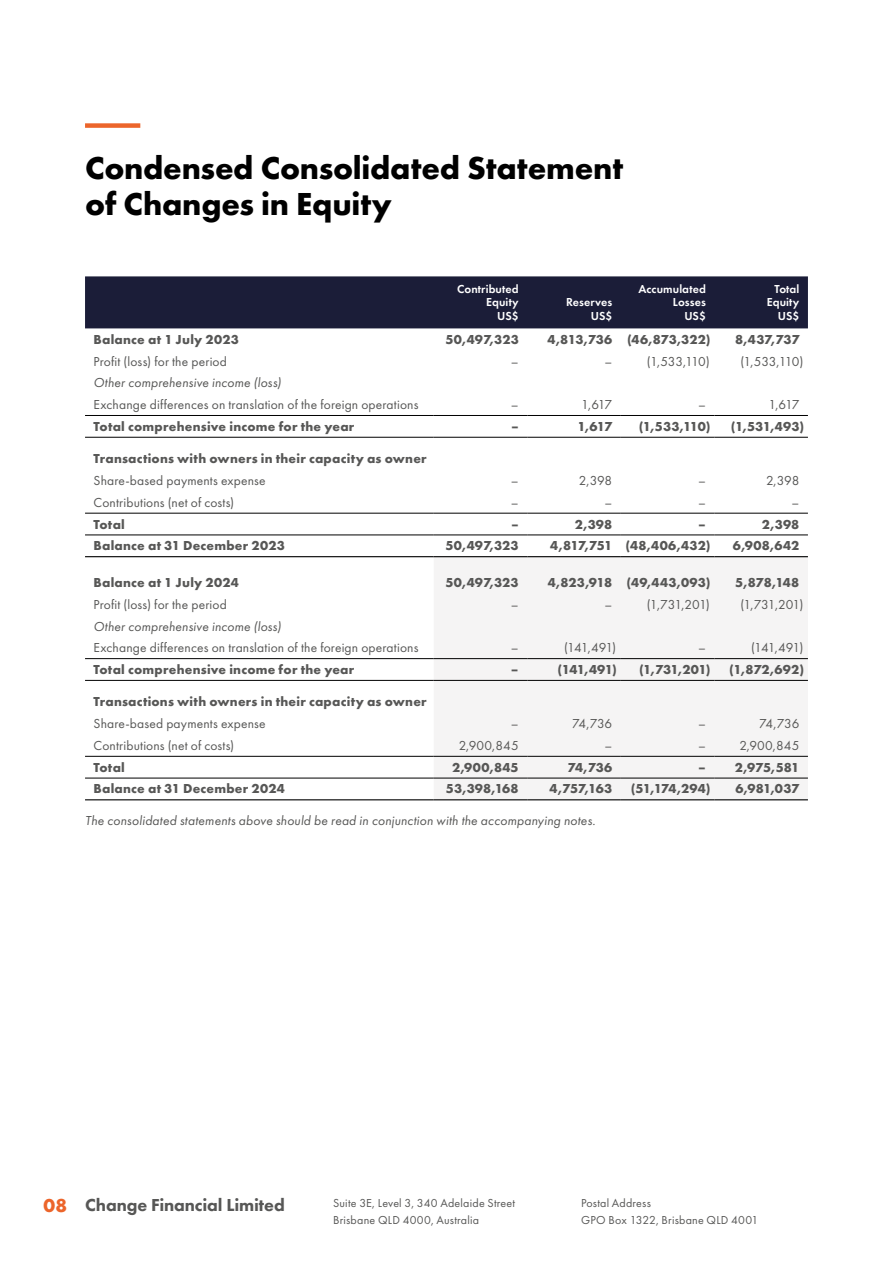
<style>
.page{position:relative;width:893px;height:1263px;background:#fff}
.page>*{position:absolute;margin:0;border:0;box-sizing:border-box;transform-origin:0 0}
.t1{font:700 33px/36px "Futura PT";letter-spacing:-.005em;color:#000}
.t2{font:800 18px "Futura PT";letter-spacing:-.005em;color:#575756}
.t3{font:700 13.5px "Futura PT";letter-spacing:.015em;color:#575756}
.t4{font:13.5px "Futura PT";letter-spacing:.01em;color:#575756}
.t5{font:italic 13.5px "Futura PT";letter-spacing:.01em;color:#575756}
.t6{font:12px/16.5px "Futura PT";letter-spacing:.015em;color:#575756}
.t7{font:600 12px/13.5px "Futura PT";letter-spacing:.01em;color:#fff;text-align:right}
.s1{font-weight:700;font-size:19.5px;color:#ec652b}
</style>
<div class="page">
<div style="left:85px;top:123px;width:55px;height:5px;background:#ec652b"></div>
<div style="left:85px;top:276px;width:723px;height:52px;background:#1b1d38"></div>
<div style="left:434px;top:557px;width:374px;height:242px;background:#f5f4f4"></div>
<hr style="left:85px;top:415px;width:349px;height:1px;background:#000">
<hr style="left:434px;top:415px;width:93px;height:1px;background:#000">
<hr style="left:527px;top:415px;width:94px;height:1px;background:#000">
<hr style="left:621px;top:415px;width:93px;height:1px;background:#000">
<hr style="left:714px;top:415px;width:94px;height:1px;background:#000">
<hr style="left:85px;top:513px;width:349px;height:1px;background:#000">
<hr style="left:434px;top:513px;width:93px;height:1px;background:#000">
<hr style="left:527px;top:513px;width:94px;height:1px;background:#000">
<hr style="left:621px;top:513px;width:93px;height:1px;background:#000">
<hr style="left:714px;top:513px;width:94px;height:1px;background:#000">
<hr style="left:85px;top:658px;width:349px;height:1px;background:#000">
<hr style="left:434px;top:658px;width:93px;height:1px;background:#000">
<hr style="left:527px;top:658px;width:94px;height:1px;background:#000">
<hr style="left:621px;top:658px;width:93px;height:1px;background:#000">
<hr style="left:714px;top:658px;width:94px;height:1px;background:#000">
<hr style="left:85px;top:756px;width:349px;height:1px;background:#000">
<hr style="left:434px;top:756px;width:93px;height:1px;background:#000">
<hr style="left:527px;top:756px;width:94px;height:1px;background:#000">
<hr style="left:621px;top:756px;width:93px;height:1px;background:#000">
<hr style="left:714px;top:756px;width:94px;height:1px;background:#000">
<hr style="left:85px;top:799px;width:349px;height:1px;background:#000">
<hr style="left:85px;top:556px;width:349px;height:1px;background:#000">
<hr style="left:434px;top:556px;width:93px;height:1px;background:#000">
<hr style="left:527px;top:556px;width:94px;height:1px;background:#000">
<hr style="left:621px;top:556px;width:93px;height:1px;background:#000">
<hr style="left:714px;top:556px;width:94px;height:1px;background:#000">
<hr style="left:434px;top:799px;width:93px;height:1px;background:#000">
<hr style="left:527px;top:799px;width:94px;height:1px;background:#000">
<hr style="left:621px;top:799px;width:93px;height:1px;background:#000">
<hr style="left:714px;top:799px;width:94px;height:1px;background:#000">
<hr style="left:85px;top:778px;width:349px;height:1px;background:#000">
<hr style="left:434px;top:778px;width:93px;height:1px;background:#000">
<hr style="left:527px;top:778px;width:94px;height:1px;background:#000">
<hr style="left:621px;top:778px;width:93px;height:1px;background:#000">
<hr style="left:714px;top:778px;width:94px;height:1px;background:#000">
<hr style="left:85px;top:680px;width:349px;height:1px;background:#000">
<hr style="left:434px;top:680px;width:93px;height:1px;background:#000">
<hr style="left:527px;top:680px;width:94px;height:1px;background:#000">
<hr style="left:621px;top:680px;width:93px;height:1px;background:#000">
<hr style="left:714px;top:680px;width:94px;height:1px;background:#000">
<hr style="left:85px;top:535px;width:349px;height:1px;background:#000">
<hr style="left:434px;top:535px;width:93px;height:1px;background:#000">
<hr style="left:527px;top:535px;width:94px;height:1px;background:#000">
<hr style="left:621px;top:535px;width:93px;height:1px;background:#000">
<hr style="left:714px;top:535px;width:94px;height:1px;background:#000">
<hr style="left:85px;top:437px;width:349px;height:1px;background:#000">
<hr style="left:434px;top:437px;width:93px;height:1px;background:#000">
<hr style="left:527px;top:437px;width:94px;height:1px;background:#000">
<hr style="left:621px;top:437px;width:93px;height:1px;background:#000">
<hr style="left:714px;top:437px;width:94px;height:1px;background:#000">
<h1 class="t1" style="left:85px;top:149px;width:540px">Condensed Consolidated Statement of Changes in Equity</h1>
<p class="t7" style="left:457px;top:282px;width:63px">Contributed<br>Equity<br>US$</p>
<p class="t7" style="left:566px;top:295px;width:48px">Reserves<br>US$</p>
<p class="t7" style="left:638px;top:282px;width:69px">Accumulated<br>Losses<br>US$</p>
<p class="t7" style="left:767px;top:282px;width:34px">Total<br>Equity<br>US$</p>
<p class="t3" style="left:94px;top:331px;width:147px">Balance at 1 July 2023</p>
<p class="t3" style="left:446px;top:331px;width:75px">50,497,323</p>
<p class="t3" style="left:548px;top:331px;width:165px">4,813,736 (46,873,322)</p>
<p class="t3" style="left:735px;top:331px;width:66px">8,437,737</p>
<p class="t4" style="left:94px;top:353px;width:135px">Profit (loss) for the period</p>
<p class="t4" style="left:511px;top:353px;width:9px">–</p>
<p class="t4" style="left:604px;top:353px;width:9px">–</p>
<p class="t4" style="left:647px;top:353px;width:64px">(1,533,110)</p>
<p class="t4" style="left:740px;top:353px;width:64px">(1,533,110)</p>
<p class="t5" style="left:94px;top:375px;width:189px">Other comprehensive income (loss)</p>
<p class="t4" style="left:94px;top:397px;width:326px">Exchange differences on translation of the foreign operations</p>
<p class="t4" style="left:511px;top:397px;width:9px">–</p>
<p class="t4" style="left:581px;top:397px;width:33px">1,617</p>
<p class="t4" style="left:698px;top:397px;width:9px">–</p>
<p class="t4" style="left:768px;top:397px;width:33px">1,617</p>
<p class="t3" style="left:94px;top:418px;width:262px">Total comprehensive income for the year</p>
<p class="t3" style="left:511px;top:418px;width:9px">–</p>
<p class="t3" style="left:577px;top:418px;width:36px">1,617</p>
<p class="t3" style="left:639px;top:418px;width:73px">(1,533,110)</p>
<p class="t3" style="left:731px;top:418px;width:75px">(1,531,493)</p>
<p class="t3" style="left:94px;top:450px;width:335px">Transactions with owners in their capacity as owner</p>
<p class="t4" style="left:94px;top:472px;width:174px">Share‑based payments expense</p>
<p class="t4" style="left:511px;top:472px;width:9px">–</p>
<p class="t4" style="left:579px;top:472px;width:35px">2,398</p>
<p class="t4" style="left:698px;top:472px;width:9px">–</p>
<p class="t4" style="left:766px;top:472px;width:35px">2,398</p>
<p class="t4" style="left:94px;top:494px;width:142px">Contributions (net of costs)</p>
<p class="t4" style="left:511px;top:494px;width:9px">–</p>
<p class="t4" style="left:604px;top:494px;width:9px">–</p>
<p class="t4" style="left:698px;top:494px;width:9px">–</p>
<p class="t4" style="left:792px;top:494px;width:9px">–</p>
<p class="t3" style="left:94px;top:515px;width:33px">Total</p>
<p class="t3" style="left:511px;top:515px;width:9px">–</p>
<p class="t3" style="left:575px;top:515px;width:39px">2,398</p>
<p class="t3" style="left:698px;top:515px;width:9px">–</p>
<p class="t3" style="left:762px;top:515px;width:39px">2,398</p>
<p class="t3" style="left:94px;top:537px;width:193px">Balance at 31 December 2023</p>
<p class="t3" style="left:446px;top:537px;width:75px">50,497,323</p>
<p class="t3" style="left:550px;top:537px;width:162px">4,817,751 (48,406,432)</p>
<p class="t3" style="left:733px;top:537px;width:68px">6,908,642</p>
<p class="t3" style="left:94px;top:574px;width:147px">Balance at 1 July 2024</p>
<p class="t3" style="left:446px;top:574px;width:75px">50,497,323</p>
<p class="t3" style="left:548px;top:574px;width:164px">4,823,918 (49,443,093)</p>
<p class="t3" style="left:735px;top:574px;width:66px">5,878,148</p>
<p class="t4" style="left:93px;top:596px;width:135px">Profit (loss) for the period</p>
<p class="t4" style="left:511px;top:596px;width:9px">–</p>
<p class="t4" style="left:604px;top:596px;width:9px">–</p>
<p class="t4" style="left:647px;top:596px;width:64px">(1,731,201)</p>
<p class="t4" style="left:740px;top:596px;width:64px">(1,731,201)</p>
<p class="t5" style="left:93px;top:618px;width:189px">Other comprehensive income (loss)</p>
<p class="t4" style="left:93px;top:640px;width:326px">Exchange differences on translation of the foreign operations</p>
<p class="t4" style="left:511px;top:640px;width:9px">–</p>
<p class="t4" style="left:564px;top:640px;width:54px">(141,491)</p>
<p class="t4" style="left:698px;top:640px;width:9px">–</p>
<p class="t4" style="left:751px;top:640px;width:54px">(141,491)</p>
<p class="t3" style="left:93px;top:661px;width:262px">Total comprehensive income for the year</p>
<p class="t3" style="left:511px;top:661px;width:9px">–</p>
<p class="t3" style="left:557px;top:661px;width:61px">(141,491)</p>
<p class="t3" style="left:639px;top:661px;width:73px">(1,731,201)</p>
<p class="t3" style="left:729px;top:661px;width:76px">(1,872,692)</p>
<p class="t3" style="left:93px;top:693px;width:335px">Transactions with owners in their capacity as owner</p>
<p class="t4" style="left:93px;top:716px;width:174px">Share‑based payments expense</p>
<p class="t4" style="left:511px;top:716px;width:9px">–</p>
<p class="t4" style="left:572px;top:716px;width:42px">74,736</p>
<p class="t4" style="left:698px;top:716px;width:9px">–</p>
<p class="t4" style="left:759px;top:716px;width:42px">74,736</p>
<p class="t4" style="left:94px;top:737px;width:142px">Contributions (net of costs)</p>
<p class="t4" style="left:459px;top:737px;width:62px">2,900,845</p>
<p class="t4" style="left:604px;top:737px;width:9px">–</p>
<p class="t4" style="left:698px;top:737px;width:9px">–</p>
<p class="t4" style="left:739px;top:737px;width:62px">2,900,845</p>
<p class="t3" style="left:94px;top:758px;width:33px">Total</p>
<p class="t3" style="left:452px;top:758px;width:68px">2,900,845</p>
<p class="t3" style="left:568px;top:758px;width:46px">74,736</p>
<p class="t3" style="left:698px;top:758px;width:103px">– 2,975,581</p>
<p class="t3" style="left:94px;top:780px;width:193px">Balance at 31 December 2024</p>
<p class="t3" style="left:446px;top:780px;width:74px">53,398,168</p>
<p class="t3" style="left:550px;top:780px;width:64px">4,757,163</p>
<p class="t3" style="left:631px;top:780px;width:81px">(51,174,294)</p>
<p class="t3" style="left:735px;top:780px;width:65px">6,981,037</p>
<p class="t5" style="left:85px;top:813px;width:512px">The consolidated statements above should be read in conjunction with the accompanying notes.</p>
<h2 class="t2" style="left:43px;top:1194px;width:243px"><span class="s1">08</span> Change Financial Limited</h2>
<p class="t6" style="left:333px;top:1195px;width:183px">Suite 3E, Level 3, 340 Adelaide Street<br>Brisbane QLD 4000, Australia</p>
<p class="t6" style="left:581px;top:1195px;width:179px">Postal Address<br>GPO Box 1322, Brisbane QLD 4001</p>
</div>
